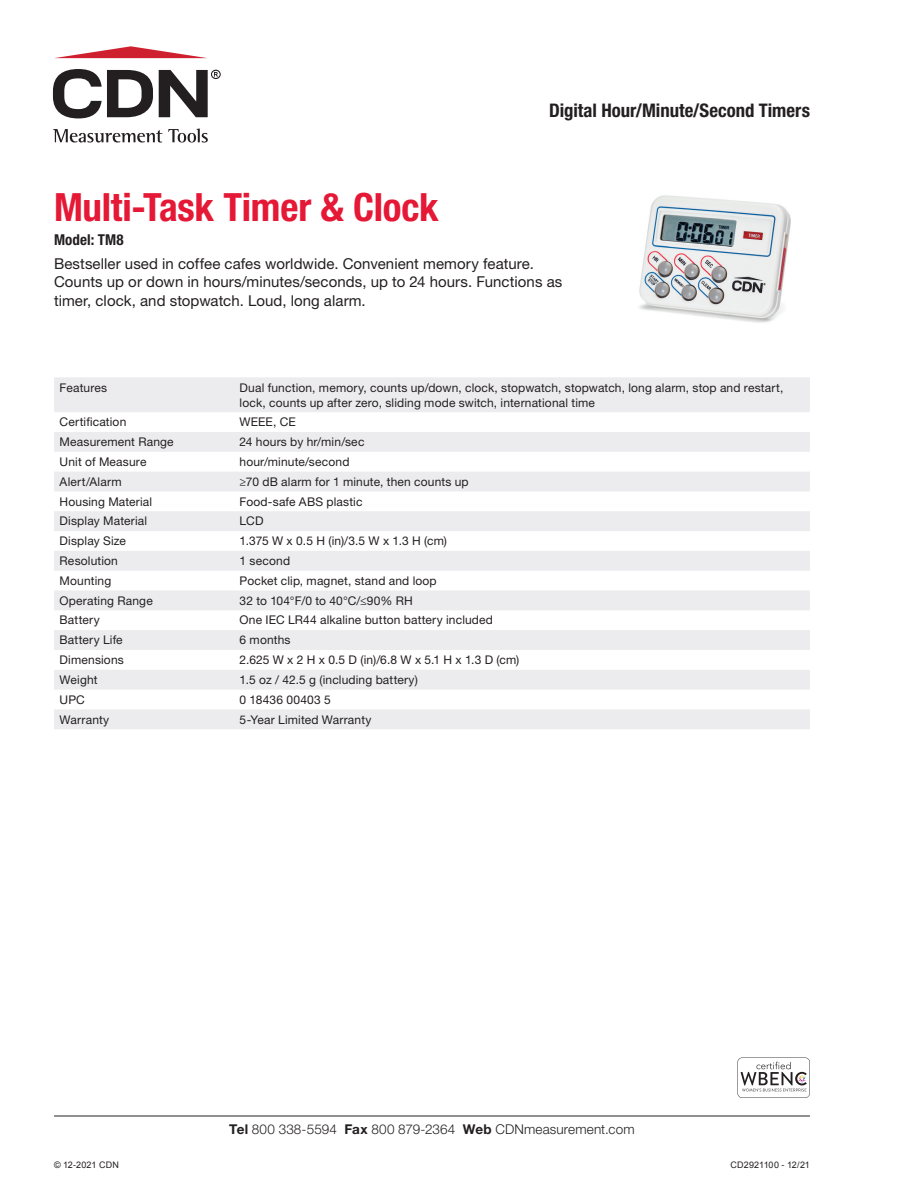
<style>
.page{position:relative;width:918px;height:1188px;background:#fff}
.page>*{position:absolute;margin:0;border:0;box-sizing:border-box;transform-origin:0 0}
.t1{font:700 condensed 39px "Helvetica Neue LT Std";letter-spacing:-.005em;color:#e51836}
.t2{font:700 condensed 18.75px "Helvetica Neue LT Std";color:#231f20}
.t3{font:15px/18.8px "Helvetica Neue LT Std";letter-spacing:.005em;color:#231f20}
.t4{font:700 condensed 15px "Helvetica Neue LT Std";letter-spacing:.01em;color:#231f20}
.t5{font:300 13.5px "Helvetica Neue LT Std";letter-spacing:.01em;color:#231f20}
.t6{font:12px/15px "Helvetica Neue LT Std";letter-spacing:.015em;color:#231f20}
.t7{font:9px "Arial";letter-spacing:.02em;color:#231f20}
.s1{font-weight:700}
</style>
<div class="page">
<hr style="left:54px;top:1116px;width:756px;height:1px;background:#231f20">
<svg style="left:53px;top:129px;width:109px;height:14px"></svg>
<svg style="left:168px;top:129px;width:40px;height:14px"></svg>
<svg style="left:53px;top:69px;width:100px;height:49px"></svg>
<svg style="left:55px;top:46px;width:151px;height:12px"></svg>
<svg style="left:159px;top:70px;width:62px;height:47px"></svg>
<svg style="left:737px;top:1058px;width:73px;height:40px"></svg>
<img style="left:639px;top:195px;width:152px;height:128px">
<svg style="left:54px;top:377px;width:756px;height:352px;fill:#ececee"></svg>
<h2 class="t2" style="left:549px;top:99px;width:262px">Digital Hour/Minute/Second Timers</h2>
<h1 class="t1" style="left:54px;top:184px;width:386px">Multi-Task Timer &amp; Clock</h1>
<p class="t4" style="left:54px;top:231px;width:71px">Model: TM8</p>
<p class="t3" style="left:54px;top:254px;width:510px">Bestseller used in coffee cafes worldwide. Convenient memory feature.<br>Counts up or down in hours/minutes/seconds, up to 24 hours. Functions as timer, clock, and stopwatch. Loud, long alarm.</p>
<p class="t6" style="left:60px;top:380px;width:49px">Features</p>
<p class="t6" style="left:240px;top:380px;width:545px">Dual function, memory, counts up/down, clock, stopwatch, stopwatch, long alarm, stop and restart, lock, counts up after zero, sliding mode switch, international time</p>
<p class="t6" style="left:60px;top:414px;width:68px">Certification</p>
<p class="t6" style="left:240px;top:414px;width:58px">WEEE, CE</p>
<p class="t6" style="left:60px;top:434px;width:116px">Measurement Range</p>
<p class="t6" style="left:240px;top:434px;width:126px">24 hours by hr/min/sec</p>
<p class="t6" style="left:60px;top:454px;width:88px">Unit of Measure</p>
<p class="t6" style="left:240px;top:454px;width:111px">hour/minute/second</p>
<p class="t6" style="left:60px;top:474px;width:63px">Alert/Alarm</p>
<p class="t6" style="left:240px;top:474px;width:231px">≥70 dB alarm for 1 minute, then counts up</p>
<p class="t6" style="left:60px;top:494px;width:94px">Housing Material</p>
<p class="t6" style="left:240px;top:494px;width:124px">Food-safe ABS plastic</p>
<p class="t6" style="left:60px;top:513px;width:89px">Display Material</p>
<p class="t6" style="left:240px;top:513px;width:25px">LCD</p>
<p class="t6" style="left:60px;top:533px;width:68px">Display Size</p>
<p class="t6" style="left:240px;top:533px;width:209px">1.375 W x 0.5 H (in)/3.5 W x 1.3 H (cm)</p>
<p class="t6" style="left:60px;top:553px;width:60px">Resolution</p>
<p class="t6" style="left:240px;top:553px;width:52px">1 second</p>
<p class="t6" style="left:60px;top:573px;width:53px">Mounting</p>
<p class="t6" style="left:240px;top:573px;width:199px">Pocket clip, magnet, stand and loop</p>
<p class="t6" style="left:60px;top:593px;width:95px">Operating Range</p>
<p class="t6" style="left:240px;top:593px;width:175px">32 to 104°F/0 to 40°C/≤90% RH</p>
<p class="t6" style="left:60px;top:613px;width:42px">Battery</p>
<p class="t6" style="left:240px;top:613px;width:255px">One IEC LR44 alkaline button battery included</p>
<p class="t6" style="left:60px;top:632px;width:65px">Battery Life</p>
<p class="t6" style="left:240px;top:632px;width:52px">6 months</p>
<p class="t6" style="left:60px;top:652px;width:66px">Dimensions</p>
<p class="t6" style="left:240px;top:652px;width:281px">2.625 W x 2 H x 0.5 D (in)/6.8 W x 5.1 H x 1.3 D (cm)</p>
<p class="t6" style="left:60px;top:672px;width:40px">Weight</p>
<p class="t6" style="left:240px;top:672px;width:180px">1.5 oz / 42.5 g (including battery)</p>
<p class="t6" style="left:60px;top:692px;width:27px">UPC</p>
<p class="t6" style="left:240px;top:692px;width:93px">0 18436 00403 5</p>
<p class="t6" style="left:60px;top:712px;width:51px">Warranty</p>
<p class="t6" style="left:240px;top:712px;width:133px">5-Year Limited Warranty</p>
<p class="t5" style="left:229px;top:1121px;width:407px"><span class="s1">Tel</span> 800 338-5594 <span class="s1">Fax</span> 800 879-2364 <span class="s1">Web</span> CDNmeasurement.com</p>
<p class="t7" style="left:54px;top:1158px;width:67px">© 12-2021 CDN</p>
<p class="t7" style="left:730px;top:1158px;width:81px">CD2921100 - 12/21</p>
</div>
